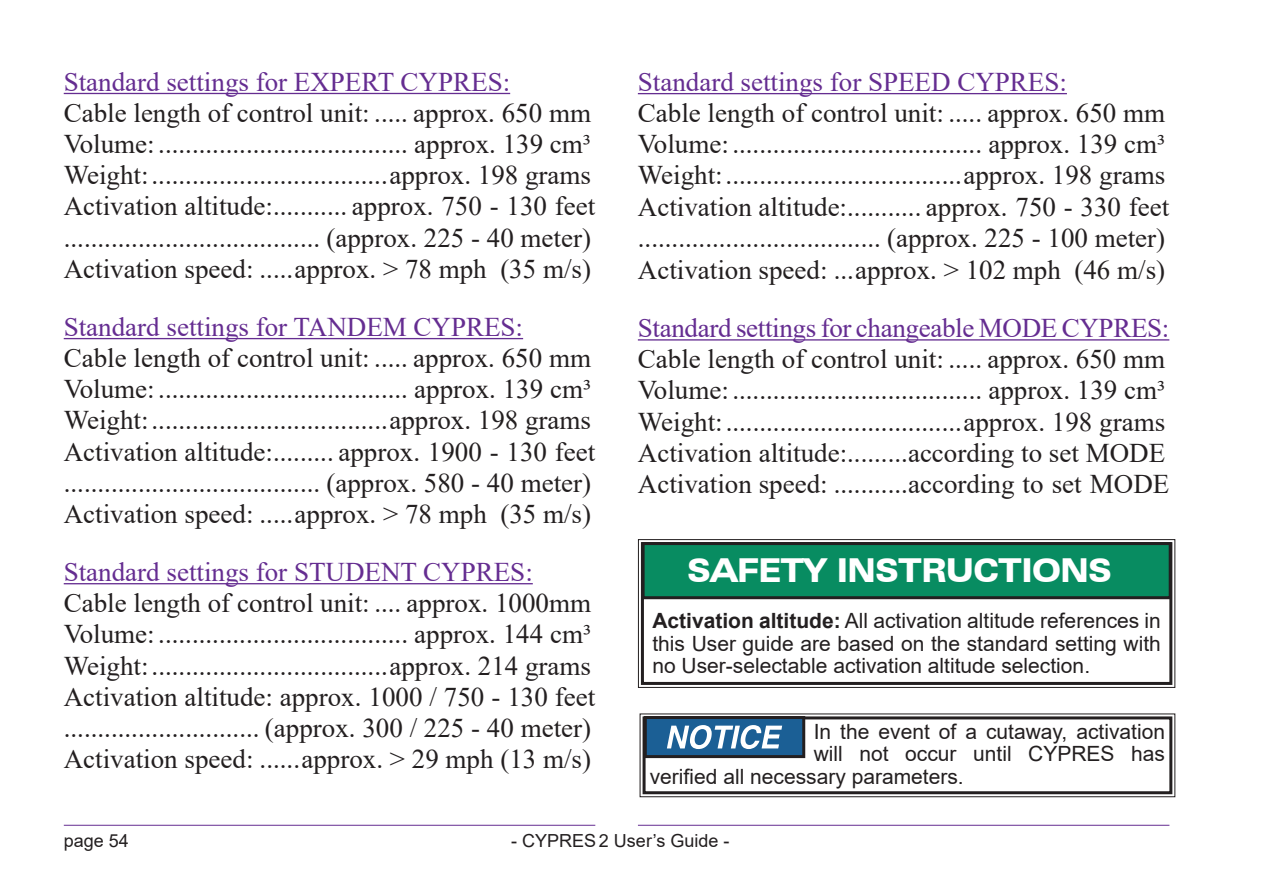
<style>
.page{position:relative;width:1263px;height:893px;background:#fff}
.page>*{position:absolute;margin:0;border:0;box-sizing:border-box;transform-origin:0 0}
.t1{font:900 expanded 33px "Zurich BT";letter-spacing:-.02em;color:#fff;scale:.92 1}
.t2{font:27px/31.2px "Times New Roman";color:#231f20}
.t3{font:27px "Times New Roman";color:#652d91}
.t4{font:21px/22.5px "Arial";color:#231f20;text-align:justify}
.t5{font:18px "Arial";color:#231f20}
.s1{font-weight:700}
</style>
<div class="page">
<hr style="left:638px;top:825px;width:531px;height:1px;background:#652d91">
<hr style="left:64px;top:825px;width:531px;height:1px;background:#652d91">
<hr style="left:64px;top:93px;width:446px;height:1px;background:#652d91">
<hr style="left:64px;top:338px;width:459px;height:1px;background:#652d91">
<hr style="left:64px;top:583px;width:469px;height:1px;background:#652d91">
<hr style="left:638px;top:93px;width:429px;height:1px;background:#652d91">
<hr style="left:638px;top:339px;width:531px;height:2px;background:#652d91">
<svg style="left:637px;top:539px;width:539px;height:149px"></svg>
<div style="left:641px;top:542px;width:531px;height:143px;border:3px solid #231f20"></div>
<div style="left:643px;top:544px;width:527px;height:54px;background:#088c61"></div>
<div style="left:642px;top:542px;width:530px;height:57px;border:3px solid #231f20"></div>
<svg style="left:639px;top:713px;width:537px;height:85px"></svg>
<div style="left:642px;top:716px;width:530px;height:78px;border:3px solid #231f20"></div>
<div style="left:645px;top:717px;width:159px;height:40px;background:#1b5f95"></div>
<div style="left:644px;top:716px;width:161px;height:42px;border:3px solid #231f20"></div>
<svg style="left:667px;top:725px;width:115px;height:24px"></svg>
<p class="t3" style="left:64px;top:62px;width:448px">Standard settings for EXPERT CYPRES:</p>
<p class="t2" style="left:64px;top:96px;width:533px">Cable length of control unit: ..... approx. 650 mm Volume:..................................... approx. 139 cm³<br>Weight:...................................approx. 198 grams Activation altitude:........... approx. 750 - 130 feet ...................................... (approx. 225 - 40 meter)<br>Activation speed: .....approx. &gt; 78 mph (35 m/s)</p>
<p class="t3" style="left:64px;top:308px;width:461px">Standard settings for TANDEM CYPRES:</p>
<p class="t2" style="left:64px;top:341px;width:533px">Cable length of control unit: ..... approx. 650 mm Volume:..................................... approx. 139 cm³<br>Weight:...................................approx. 198 grams Activation altitude:......... approx. 1900 - 130 feet ...................................... (approx. 580 - 40 meter)<br>Activation speed: .....approx. &gt; 78 mph (35 m/s)</p>
<p class="t3" style="left:64px;top:553px;width:470px">Standard settings for STUDENT CYPRES:</p>
<p class="t2" style="left:64px;top:587px;width:533px">Cable length of control unit: .... approx. 1000mm Volume:..................................... approx. 144 cm³<br>Weight:...................................approx. 214 grams Activation altitude: approx. 1000 / 750 - 130 feet ............................. (approx. 300 / 225 - 40 meter)<br>Activation speed: ......approx. &gt; 29 mph (13 m/s)</p>
<p class="t3" style="left:638px;top:63px;width:431px">Standard settings for SPEED CYPRES:</p>
<p class="t2" style="left:638px;top:96px;width:533px">Cable length of control unit: ..... approx. 650 mm Volume:..................................... approx. 139 cm³<br>Weight:...................................approx. 198 grams Activation altitude:........... approx. 750 - 330 feet .................................... (approx. 225 - 100 meter)<br>Activation speed: ...approx. &gt; 102 mph (46 m/s)</p>
<p class="t3" style="left:638px;top:309px;width:533px">Standard settings for changeable MODE CYPRES:</p>
<p class="t2" style="left:638px;top:343px;width:533px">Cable length of control unit: ..... approx. 650 mm Volume:..................................... approx. 139 cm³<br>Weight:...................................approx. 198 grams Activation altitude:.........according to set MODE Activation speed: ...........according to set MODE</p>
<p class="t1" style="left:687px;top:551px;width:463px">SAFETY INSTRUCTIONS</p>
<p class="t4" style="left:652px;top:610px;width:510px"><span class="s1">Activation altitude:</span> All activation altitude references in this User guide are based on the standard setting with no User-selectable activation altitude selection.</p>
<p class="t4" style="left:814px;top:720px;width:353px">In the event of a cutaway, activation</p>
<p class="t4" style="left:814px;top:743px;width:353px">will not occur until CYPRES has</p>
<p class="t4" style="left:650px;top:765px;width:315px">verified all necessary parameters.</p>
<p class="t5" style="left:64px;top:828px;width:67px">page 54</p>
<p class="t5" style="left:511px;top:828px;width:220px">- CYPRES 2 User’s Guide -</p>
</div>
